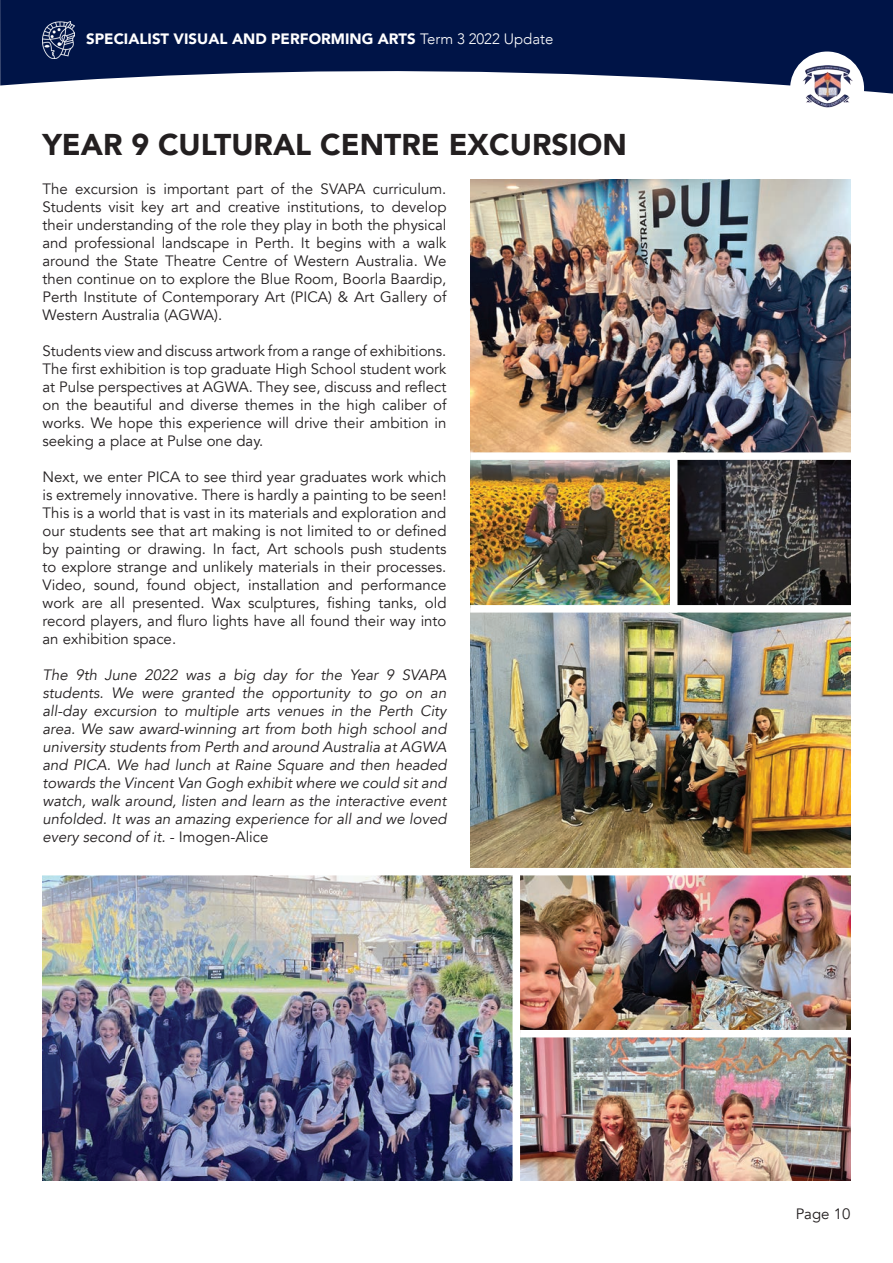
<style>
.page{position:relative;width:893px;height:1263px;background:#fff}
.page>*{position:absolute;margin:0;border:0;box-sizing:border-box;transform-origin:0 0}
.t1{font:900 30px "Avenir";color:#231f20}
.t2{font:15px/18px "Avenir";color:#231f20;text-align:justify}
.t3{font:italic 15px/18px "Avenir";color:#231f20;text-align:justify}
.t4{font:900 15px "Avenir";color:#fff}
.s1{font-weight:300}
.s2{font-style:normal}
</style>
<div class="page">
<svg style="left:0;top:0;width:893px;height:94px;fill:#001447"></svg>
<img style="left:43px;top:22px;width:31px;height:36px">
<div style="left:790px;top:52px;width:74px;height:73px;background:#fff;border-radius:50%"></div>
<img style="left:803px;top:65px;width:49px;height:43px">
<img style="left:520px;top:875px;width:330px;height:155px">
<img style="left:470px;top:179px;width:380px;height:689px">
<img style="left:520px;top:1037px;width:330px;height:143px">
<img style="left:43px;top:875px;width:470px;height:305px">
<div style="left:470px;top:452px;width:387px;height:8px;background:#fff"></div>
<div style="left:470px;top:605px;width:394px;height:7px;background:#fff"></div>
<div style="left:670px;top:456px;width:7px;height:156px;background:#fff"></div>
<p class="t4" style="left:86px;top:26px;width:469px">SPECIALIST VISUAL AND PERFORMING ARTS <span class="s1">Term 3 2022 Update</span></p>
<h1 class="t1" style="left:43px;top:119px;width:586px">YEAR 9 CULTURAL CENTRE EXCURSION</h1>
<p class="t2" style="left:43px;top:180px;width:405px">The excursion is important part of the SVAPA curriculum.<br>Students visit key art and creative institutions, to develop their understanding of the role they play in both the physical and professional landscape in Perth. It begins with a walk around the State Theatre Centre of Western Australia. We then continue on to explore the Blue Room, Boorla Baardip, Perth Institute of Contemporary Art (PICA) &amp; Art Gallery of Western Australia (AGWA).</p>
<p class="t2" style="left:43px;top:342px;width:405px">Students view and discuss artwork from a range of exhibitions.<br>The first exhibition is top graduate High School student work at Pulse perspectives at AGWA. They see, discuss and reflect on the beautiful and diverse themes in the high caliber of works. We hope this experience will drive their ambition in seeking a place at Pulse one day.</p>
<p class="t2" style="left:43px;top:468px;width:405px">Next, we enter PICA to see third year graduates work which is extremely innovative. There is hardly a painting to be seen!<br>This is a world that is vast in its materials and exploration and our students see that art making is not limited to or defined by painting or drawing. In fact, Art schools push students to explore strange and unlikely materials in their processes.<br>Video, sound, found object, installation and performance work are all presented. Wax sculptures, fishing tanks, old record players, and fluro lights have all found their way into an exhibition space.</p>
<p class="t3" style="left:43px;top:666px;width:405px">The 9th June 2022 was a big day for the Year 9 SVAPA students. We were granted the opportunity to go on an all-day excursion to multiple arts venues in the Perth City area. We saw award-winning art from both high school and university students from Perth and around Australia at AGWA and PICA. We had lunch at Raine Square and then headed towards the Vincent Van Gogh exhibit where we could sit and watch, walk around, listen and learn as the interactive event unfolded. It was an amazing experience for all and we loved every second of it. <span class="s2">- Imogen-Alice</span></p>
<p class="t2" style="left:796px;top:1205px;width:56px">Page 10</p>
</div>
